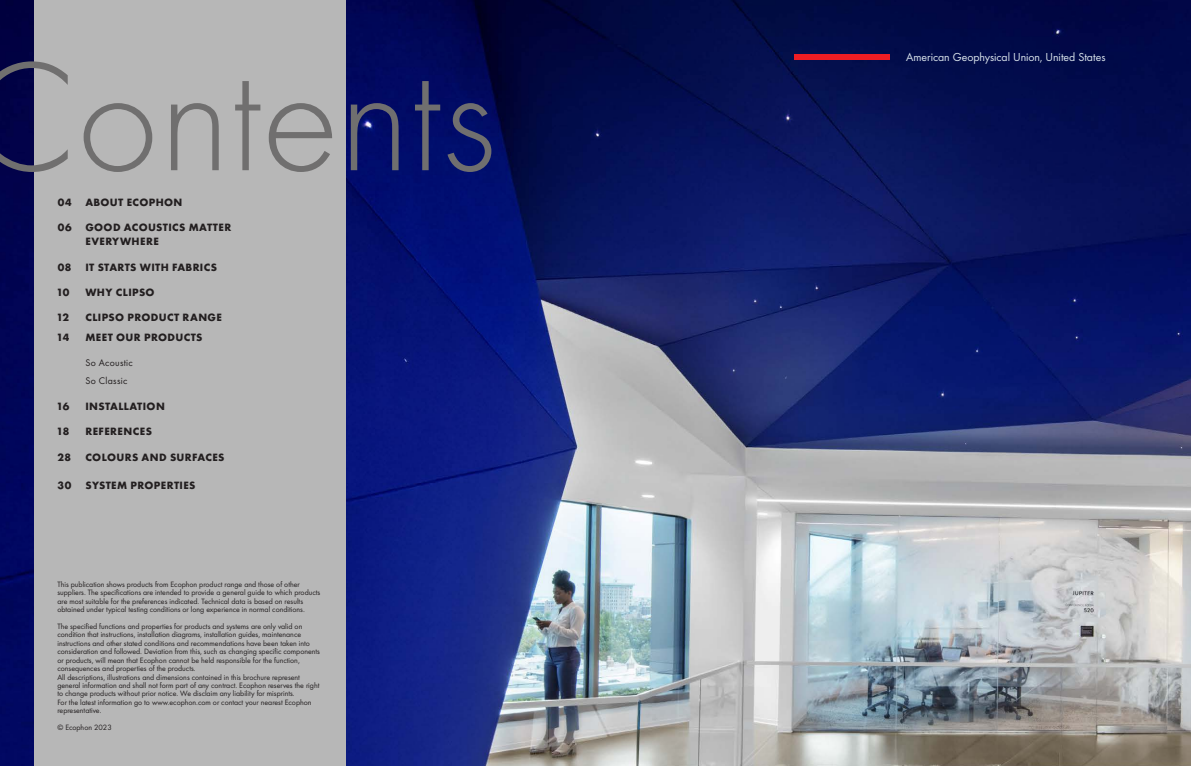
<style>
.page{position:relative;width:1191px;height:766px;background:#fff}
.page>*{position:absolute;margin:0;border:0;box-sizing:border-box;transform-origin:0 0}
.Big_headline{font:300 160.8px "Futura";color:#706f6f}
.Body_copy_Noto{font:12px "Futura Boo";letter-spacing:-.005em;color:#d8e2ea}
.Content_list_1{font:700 11px/14px "Futura";letter-spacing:.035em;color:#231f20}
.Content_list_2{font:10px/18px "Futura Boo";letter-spacing:.03em;color:#231f20}
.Info_7pt{font:8px/8.4px "Futura Boo";color:#231f20}
</style>
<div class="page">
<img style="left:0;top:0;width:1191px;height:765px">
<div style="left:34px;top:0;width:312px;height:765px;background:#b7b7b7"></div>
<div style="left:794px;top:54px;width:95px;height:6px;background:#ee1d23"></div>
<p class="Big_headline" style="left:-32px;top:26px;width:530px">Contents</p>
<p class="Content_list_1" style="left:58px;top:195px;width:15px">04</p>
<p class="Content_list_1" style="left:85px;top:195px;width:99px">ABOUT ECOPHON</p>
<p class="Content_list_1" style="left:58px;top:220px;width:15px">06</p>
<p class="Content_list_1" style="left:85px;top:220px;width:147px">GOOD ACOUSTICS MATTER<br>EVERYWHERE</p>
<p class="Content_list_1" style="left:58px;top:260px;width:15px">08</p>
<p class="Content_list_1" style="left:85px;top:260px;width:133px">IT STARTS WITH FABRICS</p>
<p class="Content_list_1" style="left:56px;top:285px;width:15px">10</p>
<p class="Content_list_1" style="left:85px;top:285px;width:71px">WHY CLIPSO</p>
<p class="Content_list_1" style="left:56px;top:310px;width:14px">12</p>
<p class="Content_list_1" style="left:85px;top:310px;width:138px">CLIPSO PRODUCT RANGE</p>
<p class="Content_list_1" style="left:56px;top:330px;width:14px">14</p>
<p class="Content_list_1" style="left:85px;top:330px;width:119px">MEET OUR PRODUCTS</p>
<p class="Content_list_2" style="left:85px;top:354px;width:49px">So Acoustic<br>So Classic</p>
<p class="Content_list_1" style="left:56px;top:399px;width:14px">16</p>
<p class="Content_list_1" style="left:85px;top:399px;width:81px">INSTALLATION</p>
<p class="Content_list_1" style="left:56px;top:424px;width:14px">18</p>
<p class="Content_list_1" style="left:85px;top:424px;width:68px">REFERENCES</p>
<p class="Content_list_1" style="left:57px;top:449px;width:15px">28</p>
<p class="Content_list_1" style="left:85px;top:449px;width:141px">COLOURS AND SURFACES</p>
<p class="Content_list_1" style="left:58px;top:477px;width:15px">30</p>
<p class="Content_list_1" style="left:85px;top:477px;width:112px">SYSTEM PROPERTIES</p>
<p class="Info_7pt" style="left:57px;top:580px;width:264px">This publication shows products from Ecophon product range and those of other suppliers. The specifications are intended to provide a general guide to which products are most suitable for the preferences indicated. Technical data is based on results obtained under typical testing conditions or long experience in normal conditions.</p>
<p class="Info_7pt" style="left:57px;top:622px;width:264px">The specified functions and properties for products and systems are only valid on condition that instructions, installation diagrams, installation guides, maintenance instructions and other stated conditions and recommendations have been taken into consideration and followed. Deviation from this, such as changing specific components or products, will mean that Ecophon cannot be held responsible for the function, consequences and properties of the products.<br>All descriptions, illustrations and dimensions contained in this brochure represent general information and shall not form part of any contract. Ecophon reserves the right to change products without prior notice. We disclaim any liability for misprints.</p>
<p class="Info_7pt" style="left:57px;top:697px;width:256px">For the latest information go to www.ecophon.com or contact your nearest Ecophon representative.</p>
<p class="Info_7pt" style="left:57px;top:723px;width:56px">© Ecophon 2023</p>
<p class="Body_copy_Noto" style="left:906px;top:50px;width:201px">American Geophysical Union, United States</p>
</div>
